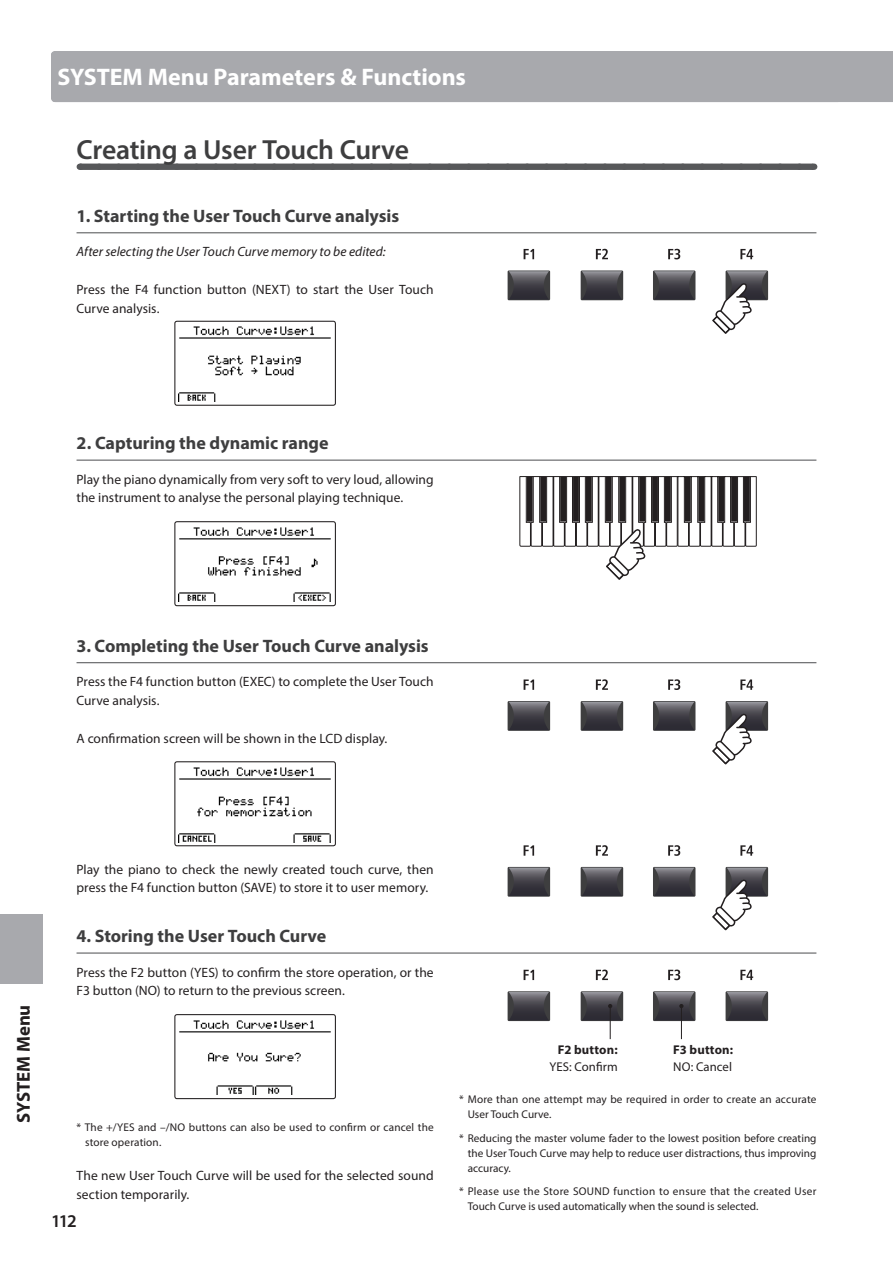
<style>
.page{position:relative;width:893px;height:1263px;background:#fff}
.page>*{position:absolute;margin:0;border:0;box-sizing:border-box;transform-origin:0 0}
.t1{font:600 27.75px "Myriad Pro";letter-spacing:-.01em;color:#3e3e3f}
.t2{font:700 24px "Myriad Pro";letter-spacing:-.005em;color:#fff}
.t3{font:700 18.75px "Myriad Pro";letter-spacing:-.005em;color:#231f20}
.t4{font:700 18px "Myriad Pro";color:#3e3e3f}
.t5{font:600 18px "Myriad Pro";color:#231f20}
.t6{font:13.5px/18.8px "Myriad Pro";letter-spacing:.005em;color:#231f20}
.t7{font:italic 13.5px "Myriad Pro";letter-spacing:.005em;color:#231f20}
.t8{font:12.75px "Myriad Pro";letter-spacing:.01em;color:#231f20}
.t9{font:700 12.75px "Myriad Pro";letter-spacing:.015em;color:#231f20}
.t10{font:11.25px/15px "Myriad Pro";letter-spacing:.01em;color:#231f20}
</style>
<div class="page">
<div style="left:0;top:914px;width:43px;height:69px;background:#a8a9ad"></div>
<div style="left:80px;top:164px;width:733px;height:6px;background:#57585a"></div>
<hr style="left:77px;top:232px;width:739px;height:1px;background:#57585a">
<hr style="left:77px;top:460px;width:739px;height:1px;background:#57585a">
<hr style="left:77px;top:662px;width:739px;height:1px;background:#57585a">
<hr style="left:77px;top:952px;width:739px;height:1px;background:#57585a">
<img style="left:179px;top:326px;width:152px;height:75px">
<div style="left:174px;top:321px;width:162px;height:85px;border:1px solid #231f20;border-radius:2px"></div>
<img style="left:179px;top:527px;width:152px;height:75px">
<div style="left:174px;top:521px;width:162px;height:85px;border:1px solid #231f20;border-radius:2px"></div>
<img style="left:179px;top:767px;width:152px;height:75px">
<div style="left:174px;top:761px;width:162px;height:85px;border:1px solid #231f20;border-radius:2px"></div>
<img style="left:179px;top:1020px;width:152px;height:75px">
<div style="left:174px;top:1014px;width:162px;height:85px;border:1px solid #231f20;border-radius:2px"></div>
<div style="left:51px;top:51px;width:842px;height:51px;background:#a8a9ad"></div>
<svg style="left:524px;top:249px;width:10px;height:10px"></svg>
<svg style="left:596px;top:249px;width:12px;height:10px"></svg>
<svg style="left:668px;top:249px;width:12px;height:10px"></svg>
<svg style="left:740px;top:249px;width:13px;height:10px"></svg>
<svg style="left:726px;top:270px;width:42px;height:30px"></svg>
<svg style="left:653px;top:270px;width:42px;height:30px"></svg>
<svg style="left:654px;top:271px;width:40px;height:28px"></svg>
<svg style="left:581px;top:270px;width:42px;height:30px"></svg>
<svg style="left:582px;top:271px;width:40px;height:28px"></svg>
<svg style="left:508px;top:270px;width:42px;height:30px"></svg>
<svg style="left:509px;top:271px;width:40px;height:28px"></svg>
<svg style="left:712px;top:271px;width:55px;height:63px"></svg>
<svg style="left:524px;top:679px;width:10px;height:11px"></svg>
<svg style="left:596px;top:679px;width:12px;height:11px"></svg>
<svg style="left:668px;top:679px;width:12px;height:11px"></svg>
<svg style="left:740px;top:679px;width:13px;height:11px"></svg>
<svg style="left:726px;top:701px;width:42px;height:30px"></svg>
<svg style="left:653px;top:701px;width:42px;height:30px"></svg>
<svg style="left:654px;top:702px;width:40px;height:28px"></svg>
<svg style="left:581px;top:701px;width:42px;height:30px"></svg>
<svg style="left:582px;top:702px;width:40px;height:28px"></svg>
<svg style="left:508px;top:701px;width:42px;height:30px"></svg>
<svg style="left:509px;top:702px;width:40px;height:28px"></svg>
<svg style="left:712px;top:702px;width:55px;height:62px"></svg>
<svg style="left:524px;top:970px;width:10px;height:10px"></svg>
<svg style="left:596px;top:969px;width:12px;height:11px"></svg>
<svg style="left:668px;top:969px;width:12px;height:11px"></svg>
<svg style="left:740px;top:970px;width:13px;height:10px"></svg>
<svg style="left:726px;top:991px;width:42px;height:30px"></svg>
<svg style="left:727px;top:992px;width:40px;height:28px"></svg>
<svg style="left:653px;top:991px;width:42px;height:30px"></svg>
<svg style="left:581px;top:991px;width:42px;height:30px"></svg>
<svg style="left:508px;top:991px;width:42px;height:30px"></svg>
<svg style="left:509px;top:992px;width:40px;height:28px"></svg>
<svg style="left:654px;top:992px;width:40px;height:28px"></svg>
<hr style="left:681px;top:1005px;width:1px;height:34px;background:#231f20">
<svg style="left:582px;top:992px;width:40px;height:28px"></svg>
<hr style="left:610px;top:1005px;width:1px;height:34px;background:#231f20">
<svg style="left:519px;top:476px;width:238px;height:104px"></svg>
<svg style="left:524px;top:845px;width:10px;height:11px"></svg>
<svg style="left:596px;top:845px;width:12px;height:11px"></svg>
<svg style="left:668px;top:845px;width:12px;height:11px"></svg>
<svg style="left:740px;top:845px;width:13px;height:11px"></svg>
<svg style="left:726px;top:867px;width:42px;height:30px"></svg>
<svg style="left:653px;top:867px;width:42px;height:30px"></svg>
<svg style="left:654px;top:868px;width:40px;height:28px"></svg>
<svg style="left:581px;top:867px;width:42px;height:30px"></svg>
<svg style="left:582px;top:868px;width:40px;height:28px"></svg>
<svg style="left:508px;top:867px;width:42px;height:30px"></svg>
<svg style="left:509px;top:868px;width:40px;height:28px"></svg>
<svg style="left:712px;top:868px;width:55px;height:62px"></svg>
<h2 class="t2" style="left:57px;top:61px;width:410px">SYSTEM Menu Parameters &amp; Functions</h2>
<h1 class="t1" style="left:77px;top:132px;width:334px">Creating a User Touch Curve</h1>
<h3 class="t4" style="left:77px;top:204px;width:324px">1. Starting the User Touch Curve analysis</h3>
<p class="t7" style="left:77px;top:243px;width:310px">After selecting the User Touch Curve memory to be edited:</p>
<p class="t6" style="left:77px;top:280px;width:359px">Press the F4 function button (NEXT) to start the User Touch<br>Curve analysis.</p>
<h3 class="t4" style="left:77px;top:432px;width:253px">2. Capturing the dynamic range</h3>
<p class="t6" style="left:77px;top:469px;width:359px">Play the piano dynamically from very soft to very loud, allowing the instrument to analyse the personal playing technique.</p>
<h3 class="t4" style="left:77px;top:634px;width:354px">3. Completing the User Touch Curve analysis</h3>
<p class="t6" style="left:77px;top:672px;width:359px">Press the F4 function button (EXEC) to complete the User Touch<br>Curve analysis.</p>
<p class="t6" style="left:77px;top:728px;width:312px">A confirmation screen will be shown in the LCD display.</p>
<h3 class="t3" style="left:11px;top:1123px;width:120px;rotate:-90deg">SYSTEM Menu</h3>
<p class="t6" style="left:77px;top:859px;width:359px">Play the piano to check the newly created touch curve, then press the F4 function button (SAVE) to store it to user memory.</p>
<h3 class="t4" style="left:77px;top:924px;width:251px">4. Storing the User Touch Curve</h3>
<p class="t6" style="left:77px;top:962px;width:359px">Press the F2 button (YES) to confirm the store operation, or the<br>F3 button (NO) to return to the previous screen.</p>
<p class="t10" style="left:85px;top:1120px;width:350px;text-indent:-9px">* The +/YES and –/NO buttons can also be used to confirm or cancel the store operation.</p>
<p class="t6" style="left:77px;top:1166px;width:359px">The new User Touch Curve will be used for the selected sound section temporarily.</p>
<h3 class="t5" style="left:51px;top:1209px;width:27px">112</h3>
<p class="t9" style="left:558px;top:1041px;width:61px">F2 button:</p>
<p class="t8" style="left:549px;top:1059px;width:70px">YES: Confirm</p>
<p class="t10" style="left:468px;top:1092px;width:350px;text-indent:-9px">* More than one attempt may be required in order to create an accurate<br>User Touch Curve.</p>
<p class="t10" style="left:468px;top:1130px;width:350px;text-align:justify;text-indent:-9px">* Reducing the master volume fader to the lowest position before creating the User Touch Curve may help to reduce user distractions, thus improving accuracy.</p>
<p class="t10" style="left:468px;top:1184px;width:350px;text-indent:-9px">* Please use the Store SOUND function to ensure that the created User<br>Touch Curve is used automatically when the sound is selected.</p>
<p class="t9" style="left:673px;top:1041px;width:61px">F3 button:</p>
<p class="t8" style="left:673px;top:1059px;width:60px">NO: Cancel</p>
</div>
